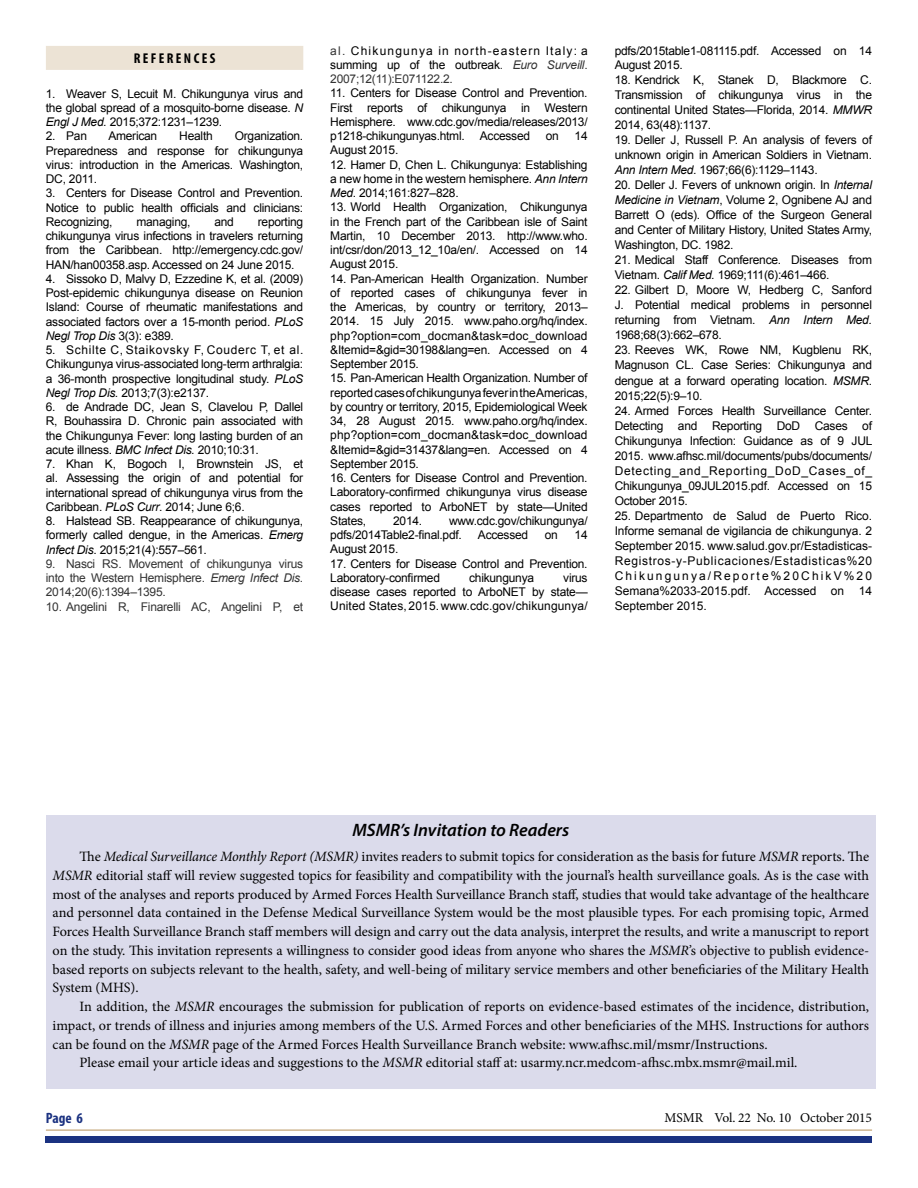
<style>
.page{position:relative;width:918px;height:1188px;background:#fff}
.page>*{position:absolute;margin:0;border:0;box-sizing:border-box;transform-origin:0 0}
.Invitation_Head{font:italic 600 18px "Myriad Pro";color:#000}
.t1{font:700 condensed 15px "Myriad Pro";color:#1b3281}
.Invitation{font:14.25px/18.8px "Minion Pro";letter-spacing:-.005em;color:#000;text-align:justify}
.Heads_Rules{font:700 condensed 14.25px "Myriad Pro";letter-spacing:.17em;color:#000}
.t2{font:13.5px "Minion Pro";letter-spacing:-.01em;color:#010202}
.t3{font:12px/14.2px "Arial";letter-spacing:-.02em;color:#000;text-align:justify}
.t4{font:12px/14.2px "Arial";letter-spacing:-.02em;color:#333;text-align:justify}
.s1{font-style:italic}
.s2{color:#333}
.s3{font-style:italic;color:#333}
.s4{color:#000}
</style>
<div class="page">
<div style="left:46px;top:1136px;width:826px;height:6px;background:#1b3281"></div>
<hr style="left:46px;top:1129px;width:826px;height:2px;background:#cfb691">
<div style="left:46px;top:46px;width:257px;height:24px;background:#ece3d5"></div>
<div style="left:46px;top:815px;width:830px;height:274px;background:#dbdbeb"></div>
<h2 class="Heads_Rules" style="left:134px;top:49px;width:83px">REFERENCES</h2>
<p class="t3" style="left:46px;top:86px;width:259px">1. Weaver S, Lecuit M. Chikungunya virus and the global spread of a mosquito-borne disease. <span class="s1">N Engl J Med.</span> 2015;372:1231–1239.</p>
<p class="t3" style="left:46px;top:129px;width:43px">2. Pan</p>
<p class="t3" style="left:108px;top:129px;width:50px">American</p>
<p class="t3" style="left:179px;top:129px;width:35px">Health</p>
<p class="t3" style="left:46px;top:129px;width:259px;text-indent:189px">Organization.<br>Preparedness and response for chikungunya virus: introduction in the Americas. Washington, DC, 2011.</p>
<p class="t3" style="left:46px;top:186px;width:259px">3. Centers for Disease Control and Prevention.<br>Notice to public health officials and clinicians:<br>Recognizing,</p>
<p class="t3" style="left:46px;top:215px;width:259px;text-indent:212px">reporting chikungunya virus infections in travelers returning from the Caribbean. http://emergency.cdc.gov/ HAN/han00358.asp. Accessed on 24 June 2015.</p>
<p class="t3" style="left:46px;top:272px;width:259px">4. Sissoko D, Malvy D, Ezzedine K, et al. (2009)<br>Post-epidemic chikungunya disease on Reunion Island: Course of rheumatic manifestations and associated factors over a 15-month period. <span class="s1">PLoS Negl Trop Dis</span> 3(3): e389.</p>
<p class="t3" style="left:46px;top:343px;width:259px">5. Schilte C, Staikovsky F, Couderc T, et al.<br>Chikungunya virus-associated long-term arthralgia: a 36-month prospective longitudinal study. <span class="s1">PLoS Negl Trop Dis.</span> 2013;7(3):e2137.</p>
<p class="t3" style="left:46px;top:400px;width:259px">6. de Andrade DC, Jean S, Clavelou P, Dallel R, Bouhassira D. Chronic pain associated with the Chikungunya Fever: long lasting burden of an acute illness. <span class="s1">BMC Infect Dis.</span> 2010;10:31.</p>
<p class="t3" style="left:46px;top:457px;width:259px">7. Khan K, Bogoch I, Brownstein JS, et al. Assessing the origin of and potential for international spread of chikungunya virus from the Caribbean. <span class="s1">PLoS Curr</span>. 2014; June 6;6.</p>
<p class="t3" style="left:46px;top:514px;width:259px">8. Halstead SB. Reappearance of chikungunya, formerly called dengue, in the Americas. <span class="s1">Emerg Infect Dis</span>. 2015;21(4):557–561.</p>
<p class="t4" style="left:46px;top:557px;width:259px">9. Nasci RS. Movement of chikungunya virus into the Western Hemisphere. <span class="s1">Emerg Infect Dis</span>.<br>2014;20(6):1394–1395.</p>
<p class="t4" style="left:46px;top:599px;width:259px">10. Angelini R, Finarelli AC, Angelini P, et</p>
<p class="t3" style="left:136px;top:215px;width:56px">managing,</p>
<p class="t3" style="left:214px;top:215px;width:21px">and</p>
<p class="t3" style="left:330px;top:43px;width:259px"><span class="s2">al.</span> Chikungunya in north-eastern Italy: a summing up of the outbreak<span class="s2">.</span> <span class="s3">Euro Surveill</span><span class="s2">.<br>2007;12(11):E071122.2.</span></p>
<p class="t3" style="left:330px;top:86px;width:259px">11. Centers for Disease Control and Prevention.<br>First reports of chikungunya in Western Hemisphere. www.cdc.gov/media/releases/2013/ p1218-chikungunyas.html. Accessed</p>
<p class="t3" style="left:546px;top:129px;width:15px">on</p>
<p class="t3" style="left:575px;top:129px;width:15px">14</p>
<p class="t3" style="left:330px;top:143px;width:70px">August 2015.</p>
<p class="t3" style="left:330px;top:157px;width:259px">12. Hamer D, Chen L. Chikungunya: Establishing a new home in the western hemisphere. <span class="s1">Ann Intern Med</span>. 2014;161:827–828.</p>
<p class="t3" style="left:330px;top:200px;width:259px">13. World Health Organization, Chikungunya in the French part of the Caribbean isle of Saint Martin, 10 December 2013. http://www.who. int/csr/don/2013_12_10a/en/. Accessed on 14<br>August 2015.</p>
<p class="t3" style="left:330px;top:271px;width:259px">14. Pan-American Health Organization. Number of reported cases of chikungunya fever in the Americas, by country or territory, 2013– 2014. 15 July 2015. www.paho.org/hq/index. php?option=com_docman&amp;task=doc_download &amp;Itemid=&amp;gid=30198&amp;lang=en. Accessed on 4<br>September 2015.</p>
<p class="t3" style="left:330px;top:371px;width:259px">15. Pan-American Health Organization. Number of reported cases of chikungunya fever in the Americas, by country or territory, 2015, Epidemiological Week 34, 28 August 2015. www.paho.org/hq/index. php?option=com_docman&amp;task=doc_download &amp;Itemid=&amp;gid=31437&amp;lang=en. Accessed on 4<br>September 2015.</p>
<p class="t3" style="left:330px;top:471px;width:259px">16. Centers for Disease Control and Prevention.<br>Laboratory-confirmed chikungunya virus disease cases reported to ArboNET by state—United States,</p>
<p class="t3" style="left:330px;top:514px;width:259px;text-indent:119px">www.cdc.gov/chikungunya/ pdfs/2014Table2-final.pdf.</p>
<p class="t3" style="left:393px;top:514px;width:31px">2014.</p>
<p class="t3" style="left:478px;top:528px;width:52px">Accessed</p>
<p class="t3" style="left:545px;top:528px;width:15px">on</p>
<p class="t3" style="left:575px;top:528px;width:15px">14</p>
<p class="t3" style="left:330px;top:542px;width:70px">August 2015.</p>
<p class="t3" style="left:330px;top:556px;width:259px">17. Centers for Disease Control and Prevention.<br>Laboratory-confirmed</p>
<p class="t3" style="left:330px;top:571px;width:259px;text-indent:233px">virus disease cases reported to ArboNET by state— United States, 2015. www.cdc.gov/chikungunya/</p>
<p class="t3" style="left:469px;top:571px;width:66px">chikungunya</p>
<p class="t3" style="left:615px;top:43px;width:259px">pdfs/2015table1-081115.pdf. Accessed on 14<br>August 2015.</p>
<p class="t3" style="left:615px;top:72px;width:259px;line-height:15px">18. Kendrick K, Stanek D, Blackmore C.<br>Transmission of chikungunya virus in the continental United States—Florida, 2014. <span class="s1">MMWR </span>2014, 63(48):1137.</p>
<p class="t3" style="left:615px;top:132px;width:259px;line-height:15px">19. Deller J, Russell P. An analysis of fevers of unknown origin in American Soldiers in Vietnam.<br><span class="s1">Ann Intern Med.</span> 1967;66(6):1129–1143.</p>
<p class="t3" style="left:615px;top:178px;width:259px;line-height:15px">20. Deller J. Fevers of unknown origin. In <span class="s1">Internal Medicine in Vietnam</span>, Volume 2, Ognibene AJ and Barrett O (eds). Office of the Surgeon General and Center of Military History, United States Army, Washington, DC. 1982.</p>
<p class="t3" style="left:615px;top:253px;width:259px;line-height:15px">21. Medical Staff Conference. Diseases from<br>Vietnam. <span class="s1">Calif Med.</span> 1969;111(6):461–466.</p>
<p class="t3" style="left:615px;top:283px;width:259px;line-height:15px">22. Gilbert D, Moore W, Hedberg C, Sanford J. Potential medical problems in personnel returning from Vietnam. <span class="s1">Ann Intern Med.<br></span>1968;68(3):662–678.</p>
<p class="t3" style="left:615px;top:343px;width:259px;line-height:15px">23. Reeves WK, Rowe NM, Kugblenu RK, Magnuson CL. Case Series: Chikungunya and dengue at a forward operating location. <span class="s1">MSMR</span>.<br>2015;22(5):9–10.</p>
<p class="t3" style="left:615px;top:403px;width:259px;line-height:15px">24. Armed Forces Health Surveillance Center.<br>Detecting and Reporting DoD Cases of Chikungunya Infection: Guidance as of 9 JUL 2015. www.afhsc.mil/documents/pubs/documents/ Detecting_and_Reporting_DoD_Cases_of_ Chikungunya_09JUL2015.pdf. Accessed on 15<br>October 2015.</p>
<p class="t3" style="left:615px;top:508px;width:259px;line-height:15px">25. Departmento de Salud de Puerto Rico.<br>Informe semanal de vigilancia de chikungunya. 2<br>September 2015. www.salud.gov.pr/Estadisticas-Registros-y-Publicaciones/Estadisticas%20<br>Chikungunya/Reporte%20ChikV%20<br>Semana%2033-2015.pdf. Accessed on 14<br>September 2015.</p>
<p class="Invitation_Head" style="left:352px;top:818px;width:218px">MSMR’s Invitation to Readers</p>
<p class="Invitation" style="left:53px;top:847px;width:818px;text-indent:27px">The <span class="s1">Medical Surveillance Monthly Report (MSMR)</span> invites readers to submit topics for consideration as the basis for future <span class="s1">MSMR</span> reports. The <span class="s1">MSMR</span> editorial staff will review suggested topics for feasibility and compatibility with the journal’s health surveillance goals. As is the case with most of the analyses and reports produced by Armed Forces Health Surveillance Branch staff, studies that would take advantage of the healthcare and personnel data contained in the Defense Medical Surveillance System would be the most plausible types. For each promising topic, Armed Forces Health Surveillance Branch staff members will design and carry out the data analysis, interpret the results, and write a manuscript to report on the study. This invitation represents a willingness to consider good ideas from anyone who shares the <span class="s1">MSMR’</span>s objective to publish evidence&shy;based reports on subjects relevant to the health, safety, and well-being of military service members and other beneficiaries of the Military Health System (MHS).</p>
<p class="Invitation" style="left:53px;top:997px;width:818px;text-indent:27px">In addition, the <span class="s1">MSMR</span> encourages the submission for publication of reports on evidence-based estimates of the incidence, distribution, impact, or trends of illness and injuries among members of the U.S. Armed Forces and other beneficiaries of the MHS. Instructions for authors can be found on the <span class="s1">MSMR</span> page of the Armed Forces Health Surveillance Branch website: www.afhsc.mil/msmr/Instructions.</p>
<p class="Invitation" style="left:80px;top:1054px;width:719px">Please email your article ideas and suggestions to the <span class="s1">MSMR</span> editorial staff at: usarmy.ncr.medcom-afhsc.mbx.msmr@mail.mil.</p>
<p class="t1" style="left:46px;top:1109px;width:39px">Page 6</p>
<p class="t2" style="left:665px;top:1109px;width:209px"><span class="s4">MSMR</span> Vol. 22 No. 10 October 2015</p>
</div>
